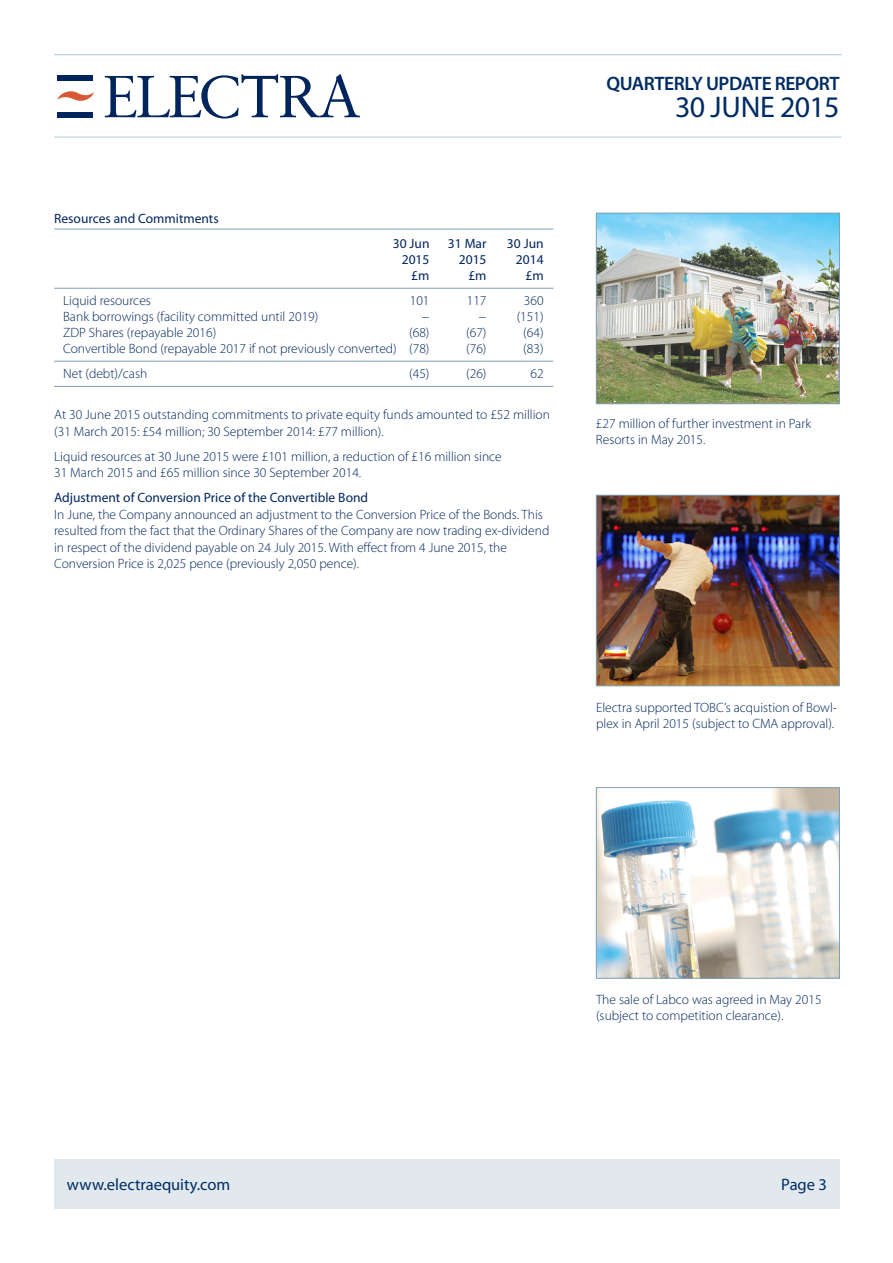
<style>
.page{position:relative;width:893px;height:1263px;background:#fff}
.page>*{position:absolute;margin:0;border:0;box-sizing:border-box;transform-origin:0 0}
.t1{font:30px "Myriad Pro";letter-spacing:-.025em;color:#002c62}
.t2{font:600 19.5px "Myriad Pro";letter-spacing:-.025em;color:#002c62}
.t3{font:16.5px "Myriad Pro";color:#002c62}
.t4{font:300 13.5px/16.5px "Myriad Pro";color:#00255d}
.t5{font:13.5px "Myriad Pro";color:#00255d}
.s1{font-weight:400}
</style>
<div class="page">
<hr style="left:54px;top:361px;width:499px;height:1px;background:#7ea1b7">
<hr style="left:54px;top:386px;width:499px;height:1px;background:#7ea1b7">
<hr style="left:54px;top:288px;width:499px;height:1px;background:#7ea1b7">
<hr style="left:54px;top:229px;width:499px;height:1px;background:#7ea1b7">
<div style="left:54px;top:1159px;width:785px;height:50px;background:#e1e9ef"></div>
<div style="left:57px;top:75px;width:36px;height:6px;background:#00255d"></div>
<div style="left:57px;top:112px;width:36px;height:6px;background:#00255d"></div>
<svg style="left:57px;top:91px;width:37px;height:10px"></svg>
<svg style="left:105px;top:74px;width:255px;height:45px"></svg>
<hr style="left:54px;top:137px;width:787px;height:1px;background:#b7cad8">
<hr style="left:54px;top:54px;width:787px;height:1px;background:#b7cad8">
<img style="left:597px;top:215px;width:240px;height:187px">
<div style="left:595px;top:213px;width:244px;height:191px;border:1px solid #7ea1b7"></div>
<img style="left:597px;top:497px;width:240px;height:187px">
<div style="left:595px;top:495px;width:244px;height:191px;border:1px solid #7ea1b7"></div>
<img style="left:597px;top:789px;width:240px;height:187px">
<div style="left:595px;top:787px;width:244px;height:191px;border:1px solid #7ea1b7"></div>
<p class="t5" style="left:54px;top:210px;width:166px">Resources and Commitments</p>
<p class="t5" style="left:392px;top:235px;width:38px">30 Jun</p>
<p class="t5" style="left:448px;top:235px;width:40px">31 Mar</p>
<p class="t5" style="left:506px;top:235px;width:38px">30 Jun</p>
<p class="t5" style="left:401px;top:251px;width:29px">2015</p>
<p class="t5" style="left:458px;top:251px;width:29px">2015</p>
<p class="t5" style="left:515px;top:251px;width:29px">2014</p>
<p class="t5" style="left:411px;top:267px;width:20px">£m</p>
<p class="t5" style="left:468px;top:267px;width:20px">£m</p>
<p class="t5" style="left:525px;top:267px;width:20px">£m</p>
<p class="t4" style="left:63px;top:292px;width:89px">Liquid resources</p>
<p class="t4" style="left:409px;top:292px;width:21px">101</p>
<p class="t4" style="left:466px;top:292px;width:21px">117</p>
<p class="t4" style="left:523px;top:292px;width:21px">360</p>
<p class="t4" style="left:63px;top:308px;width:257px">Bank borrowings (facility committed until 2019)</p>
<p class="t4" style="left:421px;top:308px;width:10px">−</p>
<p class="t4" style="left:478px;top:308px;width:10px">−</p>
<p class="t4" style="left:516px;top:308px;width:28px">(151)</p>
<p class="t4" style="left:63px;top:325px;width:155px">ZDP Shares (repayable 2016)</p>
<p class="t4" style="left:409px;top:325px;width:22px">(68)</p>
<p class="t4" style="left:466px;top:325px;width:22px">(67)</p>
<p class="t4" style="left:523px;top:325px;width:22px">(64)</p>
<p class="t4" style="left:63px;top:341px;width:367px">Convertible Bond (repayable 2017 if not previously converted) (78)</p>
<p class="t4" style="left:466px;top:341px;width:22px">(76)</p>
<p class="t4" style="left:523px;top:341px;width:22px">(83)</p>
<p class="t4" style="left:63px;top:365px;width:86px">Net (debt)/cash</p>
<p class="t4" style="left:409px;top:365px;width:22px">(45)</p>
<p class="t4" style="left:466px;top:365px;width:22px">(26)</p>
<p class="t4" style="left:530px;top:365px;width:15px">62</p>
<p class="t4" style="left:54px;top:407px;width:497px">At 30 June 2015 outstanding commitments to private equity funds amounted to £52 million (31 March 2015: £54 million; 30 September 2014: £77 million).</p>
<p class="t4" style="left:54px;top:448px;width:449px">Liquid resources at 30 June 2015 were £101 million, a reduction of £16 million since<br>31 March 2015 and £65 million since 30 September 2014.</p>
<p class="t4" style="left:54px;top:490px;width:496px"><span class="s1">Adjustment of Conversion Price of the Convertible Bond<br></span>In June, the Company announced an adjustment to the Conversion Price of the Bonds. This resulted from the fact that the Ordinary Shares of the Company are now trading ex-dividend in respect of the dividend payable on 24 July 2015. With effect from 4 June 2015, the Conversion Price is 2,025 pence (previously 2,050 pence).</p>
<p class="t2" style="left:606px;top:71px;width:234px">QUARTERLY UPDATE REPORT</p>
<p class="t1" style="left:675px;top:88px;width:166px">30 JUNE 2015</p>
<p class="t4" style="left:595px;top:416px;width:217px">£27 million of further investment in Park<br>Resorts in May 2015.</p>
<p class="t4" style="left:595px;top:699px;width:242px">Electra supported TOBC’s acquistion of Bowl&shy;plex in April 2015 (subject to CMA approval).</p>
<p class="t4" style="left:595px;top:991px;width:227px">The sale of Labco was agreed in May 2015 (subject to competition clearance).</p>
<p class="t3" style="left:67px;top:1174px;width:165px">www.electraequity.com</p>
<p class="t3" style="left:780px;top:1174px;width:47px">Page 3</p>
</div>
